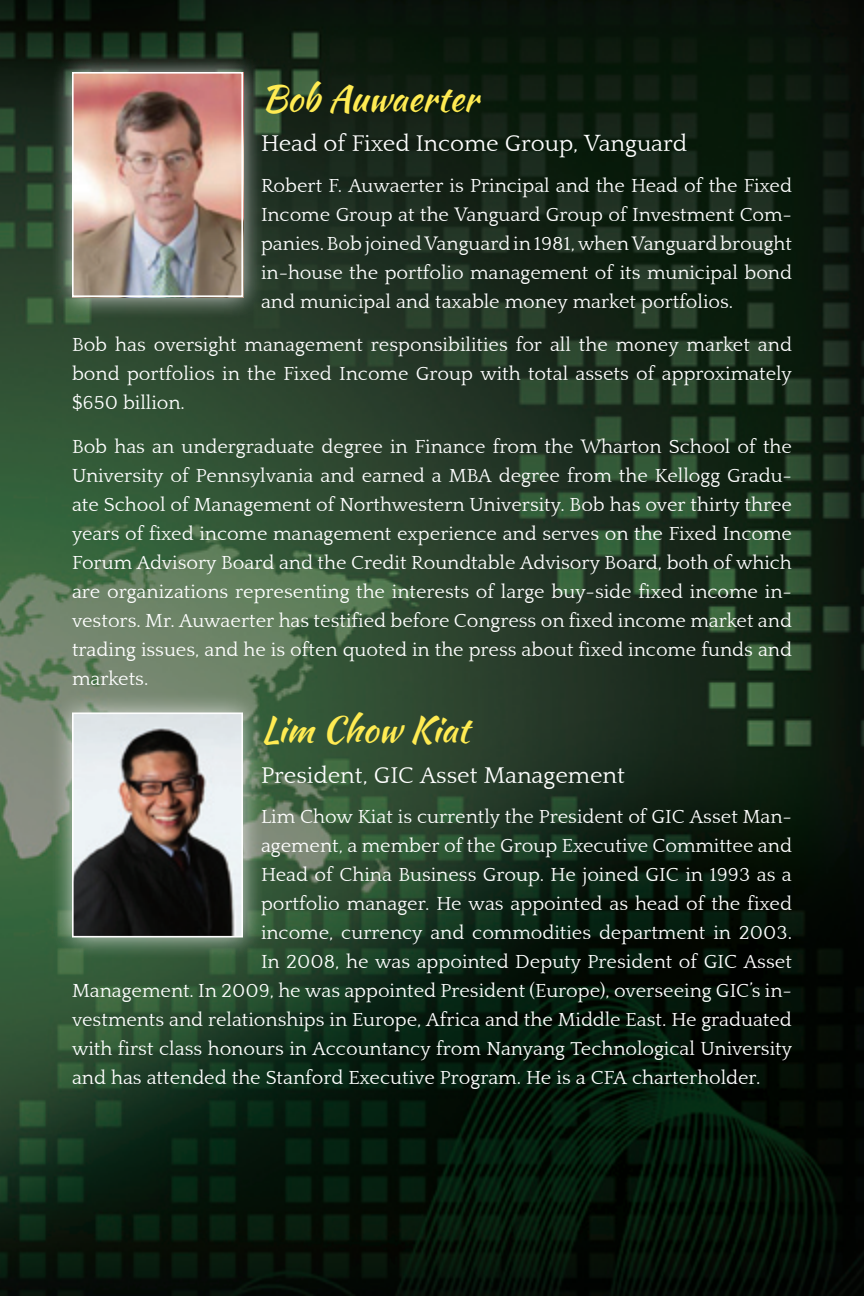
<style>
.page{position:relative;width:864px;height:1296px;background:#fff}
.page>*{position:absolute;margin:0;border:0;box-sizing:border-box;transform-origin:0 0}
.t1{font:36px "Kaushan Script";color:#ffeb52}
.t2{font:24px "Quattrocento";color:#fff}
.t3{font:20px/29px "Quattrocento";color:#fff;text-align:justify}
</style>
<div class="page">
<img style="left:0;top:0;width:864px;height:1296px">
<div style="left:49px;top:49px;width:215px;height:269px;background:#fff;opacity:.75"></div>
<img style="left:73px;top:73px;width:171px;height:225px">
<div style="left:72px;top:72px;width:171px;height:225px;border:2px solid #fff"></div>
<div style="left:49px;top:690px;width:215px;height:268px;background:#fff;opacity:.75"></div>
<img style="left:75px;top:716px;width:165px;height:219px">
<div style="left:72px;top:713px;width:171px;height:225px;border:2px solid #fff"></div>
<h1 class="t1" style="left:261px;top:72px;width:219px">Bob Auwaerter</h1>
<p class="t2" style="left:261px;top:130px;width:428px">Head of Fixed Income Group, Vanguard</p>
<p class="t3" style="left:261px;top:171px;width:533px">Robert F. Auwaerter is Principal and the Head of the Fixed Income Group at the Vanguard Group of Investment Com&shy;panies. Bob joined Vanguard in 1981, when Vanguard brought in-house the portfolio management of its municipal bond and municipal and taxable money market portfolios.</p>
<p class="t3" style="left:72px;top:331px;width:721px">Bob has oversight management responsibilities for all the money market and bond portfolios in the Fixed Income Group with total assets of approximately $650 billion.</p>
<p class="t3" style="left:72px;top:432px;width:722px">Bob has an undergraduate degree in Finance from the Wharton School of the University of Pennsylvania and earned a MBA degree from the Kellogg Gradu&shy;ate School of Management of Northwestern University. Bob has over thirty three years of fixed income management experience and serves on the Fixed Income Forum Advisory Board and the Credit Roundtable Advisory Board, both of which are organizations representing the interests of large buy-side fixed income in&shy;vestors. Mr. Auwaerter has testified before Congress on fixed income market and trading issues, and he is often quoted in the press about fixed income funds and markets.</p>
<h1 class="t1" style="left:261px;top:703px;width:210px">Lim Chow Kiat</h1>
<p class="t2" style="left:261px;top:761px;width:365px">President, GIC Asset Management</p>
<p class="t3" style="left:261px;top:802px;width:533px">Lim Chow Kiat is currently the President of GIC Asset Man-</p>
<p class="t3" style="left:261px;top:831px;width:532px">agement, a member of the Group Executive Committee and</p>
<p class="t3" style="left:261px;top:860px;width:532px">Head of China Business Group. He joined GIC in 1993 as a</p>
<p class="t3" style="left:261px;top:889px;width:533px">portfolio manager. He was appointed as head of the fixed</p>
<p class="t3" style="left:261px;top:918px;width:533px">income, currency and commodities department in 2003.</p>
<p class="t3" style="left:261px;top:947px;width:532px">In 2008, he was appointed Deputy President of GIC Asset</p>
<p class="t3" style="left:72px;top:976px;width:721px">Management. In 2009, he was appointed President (Europe), overseeing GIC’s in-</p>
<p class="t3" style="left:72px;top:1005px;width:721px">vestments and relationships in Europe, Africa and the Middle East. He graduated</p>
<p class="t3" style="left:72px;top:1034px;width:722px">with first class honours in Accountancy from Nanyang Technological University</p>
<p class="t3" style="left:72px;top:1063px;width:690px">and has attended the Stanford Executive Program. He is a CFA charterholder.</p>
</div>
